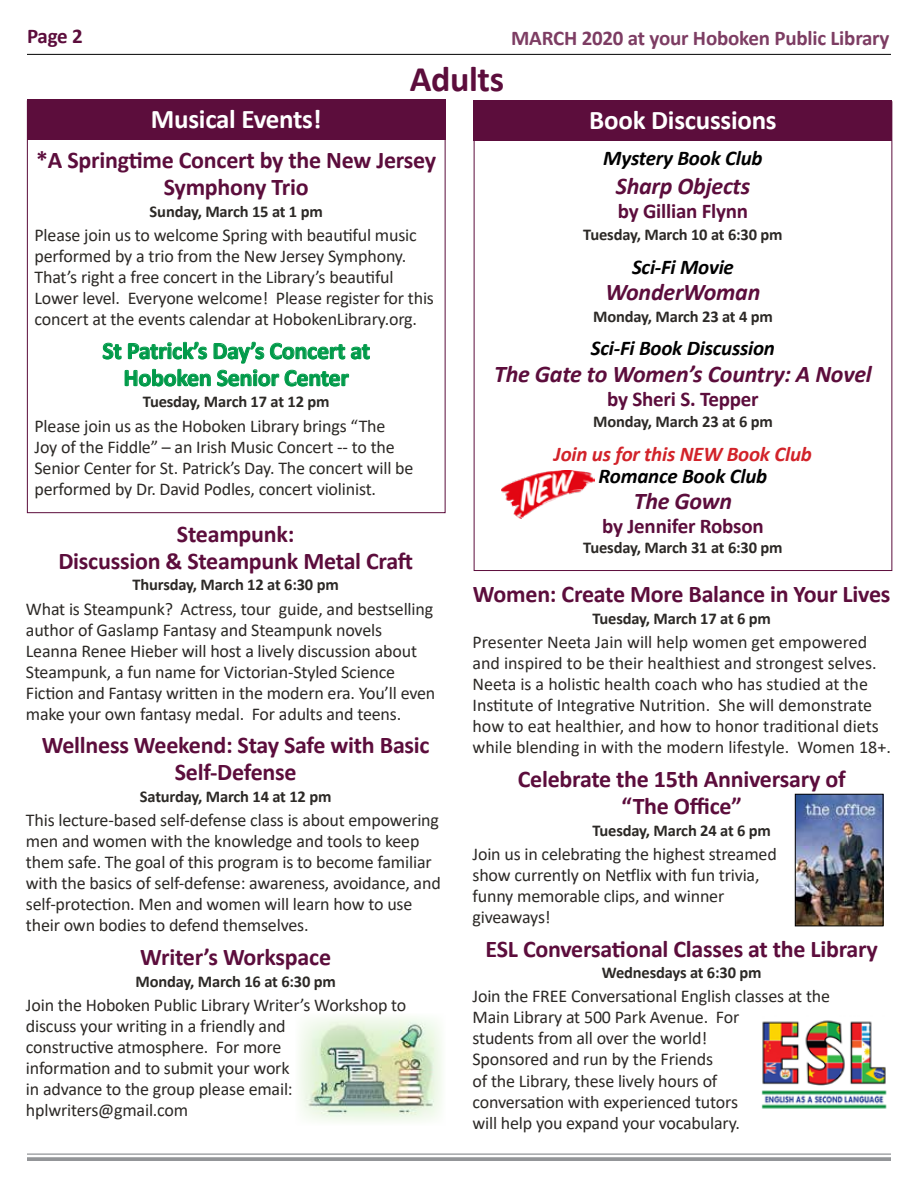
<style>
.page{position:relative;width:918px;height:1188px;background:#fff}
.page>*{position:absolute;margin:0;border:0;box-sizing:border-box;transform-origin:0 0}
.t1{font:700 36px "Calibri";letter-spacing:-.01em;color:#5c0d3c}
.t2{font:700 27px "Calibri";letter-spacing:-.01em;color:#fff}
.t3{font:700 24px/27px "Calibri";letter-spacing:-.01em;color:#5c0d3c;text-align:center}
.t4{font:italic 700 24px "Calibri";letter-spacing:-.01em;color:#5c0d3c}
.t5{font:700 24px/27px "Calibri";letter-spacing:-.01em;color:#009a49;text-align:center}
.t6{font:italic 700 21px "Calibri";letter-spacing:-.01em;color:#000}
.t7{font:700 21px "Calibri";letter-spacing:-.01em;color:#5c0d3c}
.t8{font:700 21px "Calibri";letter-spacing:-.01em;color:#7d3d63}
.t9{font:italic 700 21px "Calibri";letter-spacing:-.01em;color:#d2232a}
.t10{font:18px/21px "Calibri";letter-spacing:-.01em;color:#2c2926}
.t11{font:700 16.5px "Calibri";letter-spacing:-.01em;color:#2c2926}
</style>
<div class="page">
<hr style="left:27px;top:1153px;width:864px;height:2px;background:#939598">
<svg style="left:27px;top:1157px;width:864px;height:4px;fill:#939598"></svg>
<hr style="left:27px;top:54px;width:864px;height:1px;background:#000">
<div style="left:27px;top:99px;width:419px;height:41px;background:#5c0d3c"></div>
<svg style="left:103px;top:342px;width:267px;height:44px"></svg>
<div style="left:474px;top:100px;width:418px;height:40px;background:#5c0d3c"></div>
<img style="left:501px;top:470px;width:93px;height:49px">
<img style="left:797px;top:796px;width:84px;height:128px">
<div style="left:795px;top:794px;width:88px;height:132px;border:1px solid #000"></div>
<img style="left:299px;top:1016px;width:143px;height:106px">
<img style="left:761px;top:1020px;width:126px;height:89px">
<p class="t7" style="left:27px;top:21px;width:57px">Page 2</p>
<p class="t8" style="left:511px;top:23px;width:380px">MARCH 2020 at your Hoboken Public Library</p>
<h1 class="t1" style="left:410px;top:53px;width:96px">Adults</h1>
<h2 class="t2" style="left:151px;top:100px;width:172px">Musical Events!</h2>
<h3 class="t3" style="left:36px;top:146px;width:402px">*A Springtime Concert by the New Jersey<br>Symphony Trio</h3>
<p class="t11" style="left:150px;top:200px;width:175px">Sunday, March 15 at 1 pm</p>
<p class="t10" style="left:34px;top:224px;width:401px">Please join us to welcome Spring with beautiful music performed by a trio from the New Jersey Symphony.<br>That’s right a free concert in the Library’s beautiful Lower level. Everyone welcome! Please register for this concert at the events calendar at HobokenLibrary.org.</p>
<h3 class="t5" style="left:102px;top:337px;width:269px">St Patrick’s Day’s Concert at<br>Hoboken Senior Center</h3>
<p class="t11" style="left:143px;top:390px;width:188px">Tuesday, March 17 at 12 pm</p>
<p class="t10" style="left:34px;top:415px;width:380px">Please join us as the Hoboken Library brings “The<br>Joy of the Fiddle” – an Irish Music Concert -- to the Senior Center for St. Patrick’s Day. The concert will be performed by Dr. David Podles, concert violinist.</p>
<h3 class="t3" style="left:58px;top:520px;width:356px">Steampunk:<br>Discussion &amp; Steampunk Metal Craft</h3>
<p class="t11" style="left:133px;top:573px;width:208px">Thursday, March 12 at 6:30 pm</p>
<p class="t10" style="left:26px;top:598px;width:411px">What is Steampunk? Actress, tour guide, and bestselling author of Gaslamp Fantasy and Steampunk novels Leanna Renee Hieber will host a lively discussion about Steampunk, a fun name for Victorian-Styled Science Fiction and Fantasy written in the modern era. You’ll even make your own fantasy medal. For adults and teens.</p>
<h3 class="t3" style="left:42px;top:732px;width:389px">Wellness Weekend: Stay Safe with Basic<br>Self-Defense</h3>
<p class="t11" style="left:140px;top:785px;width:193px">Saturday, March 14 at 12 pm</p>
<p class="t10" style="left:26px;top:809px;width:416px">This lecture-based self-defense class is about empowering men and women with the knowledge and tools to keep them safe. The goal of this program is to become familiar with the basics of self-defense: awareness, avoidance, and self-protection. Men and women will learn how to use their own bodies to defend themselves.</p>
<h3 class="t3" style="left:140px;top:943px;width:192px">Writer’s Workspace</h3>
<p class="t11" style="left:135px;top:970px;width:202px">Monday, March 16 at 6:30 pm</p>
<p class="t10" style="left:26px;top:994px;width:382px">Join the Hoboken Public Library Writer’s Workshop to discuss your writing in a friendly and<br>constructive atmosphere. For more<br>information and to submit your work<br>in advance to the group please email: hplwriters@gmail.com</p>
<h2 class="t2" style="left:589px;top:101px;width:189px">Book Discussions</h2>
<p class="t6" style="left:603px;top:143px;width:161px">Mystery Book Club</p>
<h3 class="t4" style="left:616px;top:169px;width:136px">Sharp Objects</h3>
<p class="t7" style="left:618px;top:197px;width:132px">by Gillian Flynn</p>
<p class="t11" style="left:583px;top:223px;width:201px">Tuesday, March 10 at 6:30 pm</p>
<p class="t6" style="left:632px;top:252px;width:103px">Sci-Fi Movie</p>
<h3 class="t4" style="left:606px;top:275px;width:156px">WonderWoman</h3>
<p class="t11" style="left:593px;top:305px;width:181px">Monday, March 23 at 4 pm</p>
<p class="t6" style="left:591px;top:334px;width:186px">Sci-Fi Book Discussion</p>
<h3 class="t4" style="left:494px;top:357px;width:379px">The Gate to Women’s Country: A Novel</h3>
<p class="t7" style="left:607px;top:384px;width:153px">by Sheri S. Tepper</p>
<p class="t11" style="left:593px;top:410px;width:181px">Monday, March 23 at 6 pm</p>
<p class="t9" style="left:554px;top:439px;width:259px">Join us for this NEW Book Club</p>
<p class="t6" style="left:599px;top:461px;width:170px">Romance Book Club</p>
<h3 class="t4" style="left:634px;top:484px;width:100px">The Gown</h3>
<p class="t7" style="left:602px;top:511px;width:163px">by Jennifer Robson</p>
<p class="t11" style="left:583px;top:536px;width:201px">Tuesday, March 31 at 6:30 pm</p>
<h3 class="t3" style="left:473px;top:580px;width:419px">Women: Create More Balance in Your Lives</h3>
<p class="t11" style="left:592px;top:607px;width:180px">Tuesday, March 17 at 6 pm</p>
<p class="t10" style="left:472px;top:631px;width:420px">Presenter Neeta Jain will help women get empowered and inspired to be their healthiest and strongest selves.<br>Neeta is a holistic health coach who has studied at the Institute of Integrative Nutrition. She will demonstrate how to eat healthier, and how to honor traditional diets while blending in with the modern lifestyle. Women 18+.</p>
<h3 class="t3" style="left:518px;top:765px;width:329px">Celebrate the 15th Anniversary of “The Office”</h3>
<p class="t11" style="left:592px;top:818px;width:180px">Tuesday, March 24 at 6 pm</p>
<p class="t10" style="left:472px;top:843px;width:306px">Join us in celebrating the highest streamed show currently on Netflix with fun trivia, funny memorable clips, and winner giveaways!</p>
<h3 class="t3" style="left:486px;top:935px;width:394px">ESL Conversational Classes at the Library</h3>
<p class="t11" style="left:602px;top:961px;width:161px">Wednesdays at 6:30 pm</p>
<p class="t10" style="left:472px;top:986px;width:359px">Join the FREE Conversational English classes at the Main Library at 500 Park Avenue. For<br>students from all over the world!<br>Sponsored and run by the Friends<br>of the Library, these lively hours of<br>conversation with experienced tutors<br>will help you expand your vocabulary.</p>
</div>
